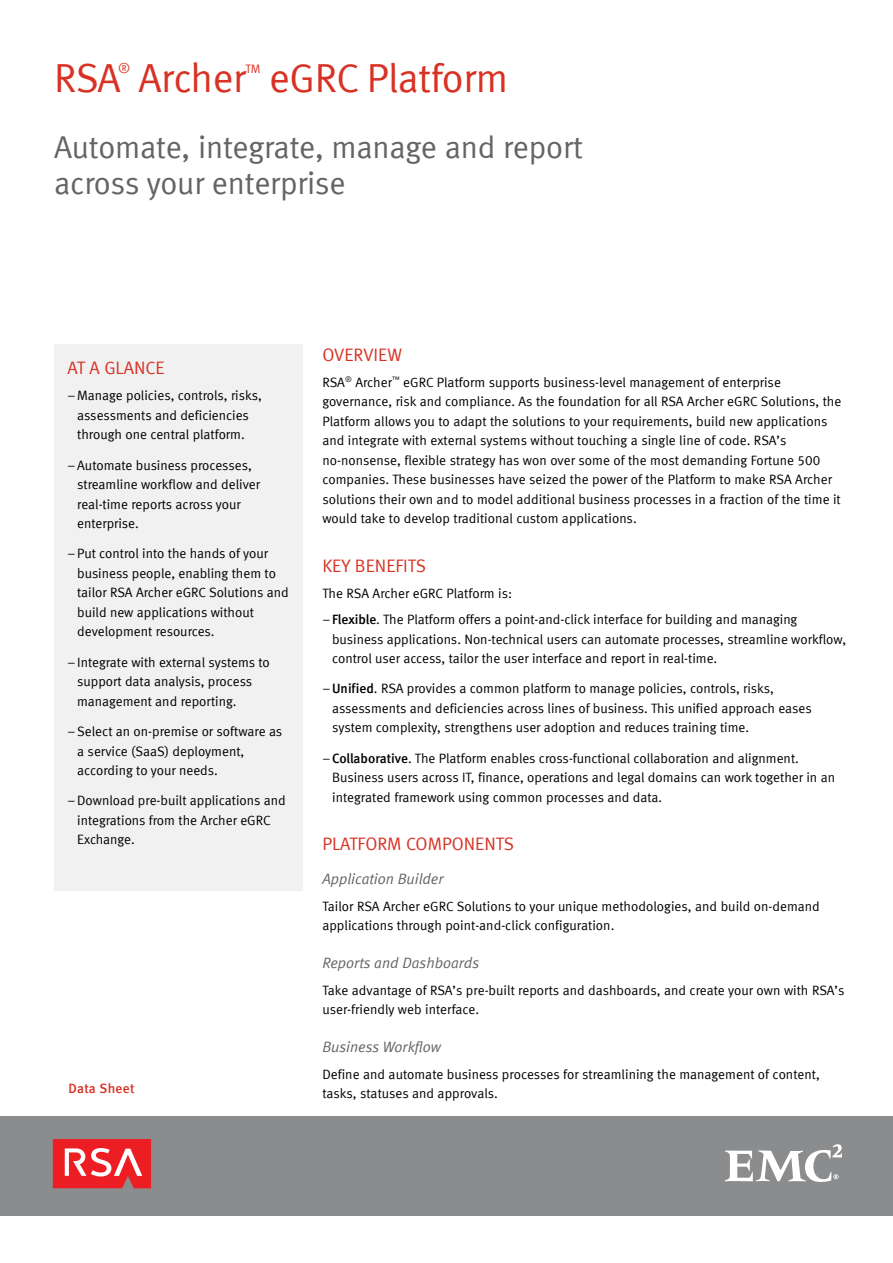
<style>
.page{position:relative;width:893px;height:1263px;background:#fff}
.page>*{position:absolute;margin:0;border:0;box-sizing:border-box;transform-origin:0 0}
.t1{font:40.5px "Meta Normal LF";letter-spacing:-.01em;color:#d83225}
.t2{font:31.5px/36px "Meta Normal LF";letter-spacing:-.005em;color:#636466}
.t3{font:18px "Meta Normal LF";color:#d83225}
.t4{font:italic 15px "Meta Normal LF";color:#636466}
.t5{font:13.95px "Meta Normal LF";color:#d83225}
.t6{font:13.5px/19.5px "Meta Normal LF";color:#000}
.t7{font:13.5px "Meta Medium LF";letter-spacing:.02em;color:#d83225}
.t8{font:12.3px "Meta Normal LF";color:#d83225}
.s1{font-family:"Meta Medium LF"}
</style>
<div class="page">
<div style="left:0;top:1116px;width:893px;height:99px;background:#8a8c8e"></div>
<svg style="left:53px;top:1139px;width:98px;height:49px;background:#ee444a"></svg>
<svg style="left:725px;top:1144px;width:117px;height:38px"></svg>
<div style="left:54px;top:344px;width:248px;height:547px;background:#f1f1f2"></div>
<h1 class="t1" style="left:54px;top:54px;width:193px">RSA Archer</h1>
<p class="t5" style="left:118px;top:60px;width:14px">®</p>
<p class="t8" style="left:245px;top:61px;width:17px">TM</p>
<h1 class="t1" style="left:269px;top:54px;width:240px">eGRC Platform</h1>
<h2 class="t2" style="left:54px;top:128px;width:530px">Automate, integrate, manage and report across your enterprise</h2>
<h3 class="t3" style="left:68px;top:357px;width:99px">At a Glance</h3>
<p class="t6" style="left:68px;top:386px;width:196px;text-align:center">–Manage policies, controls, risks, assessments and deficiencies through one central platform.</p>
<p class="t6" style="left:77px;top:455px;width:184px;text-indent:-10px">–Automate business processes, streamline workflow and deliver real-time reports across your enterprise.</p>
<p class="t6" style="left:77px;top:544px;width:213px;text-indent:-10px">–Put control into the hands of your business people, enabling them to tailor RSA Archer eGRC Solutions and build new applications without development resources.</p>
<p class="t6" style="left:77px;top:652px;width:194px;text-indent:-10px">–Integrate with external systems to support data analysis, process management and reporting.</p>
<p class="t6" style="left:77px;top:721px;width:207px;text-indent:-10px">–Select an on-premise or software as a service (SaaS) deployment, according to your needs.</p>
<p class="t6" style="left:77px;top:791px;width:210px;text-indent:-10px">–Download pre-built applications and integrations from the Archer eGRC<br>Exchange.</p>
<p class="t7" style="left:69px;top:1080px;width:67px">Data Sheet</p>
<h3 class="t3" style="left:322px;top:344px;width:81px">Overvi ew</h3>
<p class="t6" style="left:322px;top:372px;width:520px">RSA<sup>®</sup> Archer<sup>™</sup> eGRC Platform supports business-level management of enterprise governance, risk and compliance. As the foundation for all RSA Archer eGRC Solutions, the Platform allows you to adapt the solutions to your requirements, build new applications and integrate with external systems without touching a single line of code. RSA’s no-nonsense, flexible strategy has won over some of the most demanding Fortune 500 companies. These businesses have seized the power of the Platform to make RSA Archer solutions their own and to model additional business processes in a fraction of the time it would take to develop traditional custom applications.</p>
<h3 class="t3" style="left:322px;top:555px;width:82px">Key Benefits</h3>
<p class="t6" style="left:322px;top:580px;width:476px;line-height:26.2px">The RSA Archer eGRC Platform is:<br>–<span class="s1">Flexible</span>. The Platform offers a point-and-click interface for building and managing</p>
<p class="t6" style="left:332px;top:629px;width:516px">business applications. N on-technical users can automate processes, streamline workflow, control user access, tailor the user interface and report in real-time.</p>
<p class="t6" style="left:332px;top:679px;width:481px;text-indent:-10px">–<span class="s1">Unified</span>. RSA provides a common platform to manage policies, controls, risks, assessments and deficiencies across lines of business. This unified approach eases system complexity, strengthens user adoption and reduces training time.</p>
<p class="t6" style="left:332px;top:748px;width:504px;text-indent:-10px">–<span class="s1">Collaborative</span>. The Platform enables cross-functional collaboration and alignment.<br>Business users across IT, finance, operations and legal domains can work together in an integrated framework using common processes and data.</p>
<h3 class="t3" style="left:322px;top:833px;width:29px">Platform</h3>
<h3 class="t3" style="left:406px;top:833px;width:22px">Compo</h3>
<h3 class="t3" style="left:464px;top:833px;width:42px">nents</h3>
<p class="t4" style="left:322px;top:870px;width:123px">Application Builder</p>
<p class="t6" style="left:322px;top:896px;width:499px">Tailor RSA Archer eGRC Solutions to your unique methodologies, and build on-demand applications through point-and-click configuration.</p>
<p class="t4" style="left:322px;top:954px;width:158px">Reports and Dashboards</p>
<p class="t6" style="left:322px;top:980px;width:524px">Take advantage of RSA’s pre-built reports and dashboards, and create your own with RSA’s user-friendly web interface.</p>
<p class="t4" style="left:322px;top:1038px;width:120px">Business Workflow</p>
<p class="t6" style="left:322px;top:1064px;width:499px">Define and automate business processes for streamlining the management of content, tasks, statuses and approvals.</p>
</div>
